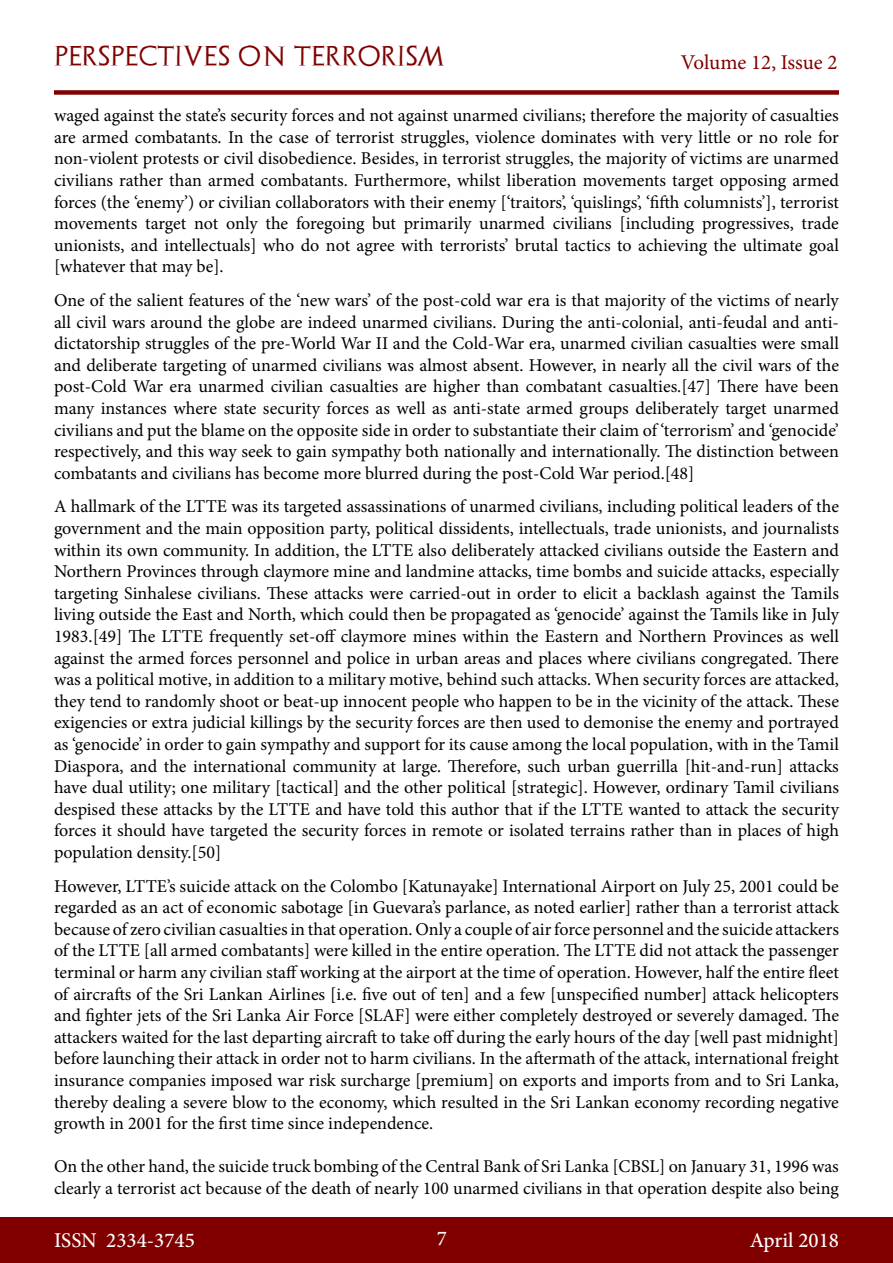
<style>
.page{position:relative;width:893px;height:1263px;background:#fff}
.page>*{position:absolute;margin:0;border:0;box-sizing:border-box;transform-origin:0 0}
.t1{font:500 21px "Minion Pro";color:#fff}
.t2{font:21px "Archeologicaps";letter-spacing:.045em;color:#800000}
.t3{font:21px "Minion Pro";letter-spacing:-.005em;color:#800000}
.t4{font:18px/21.6px "Minion Pro";color:#000;text-align:justify}
</style>
<div class="page">
<div style="left:0;top:1217px;width:893px;height:46px;background:#800000"></div>
<div style="left:54px;top:90px;width:785px;height:5px;background:#800000"></div>
<p class="t2" style="left:54px;top:43px;width:392px">PERSPECTIVES ON TERRORISM</p>
<p class="t3" style="left:681px;top:48px;width:158px">Volume 12, Issue 2</p>
<p class="t4" style="left:54px;top:105px;width:787px">waged against the state’s security forces and not against unarmed civilians; therefore the majority of casualties are armed combatants. In the case of terrorist struggles, violence dominates with very little or no role for non-violent protests or civil disobedience. Besides, in terrorist struggles, the majority of victims are unarmed civilians rather than armed combatants. Furthermore, whilst liberation movements target opposing armed forces (the ‘enemy’) or civilian collaborators with their enemy [‘traitors’, ‘quislings’, ‘fifth columnists’], terrorist movements target not only the foregoing but primarily unarmed civilians [including progressives, trade unionists, and intellectuals] who do not agree with terrorists’ brutal tactics to achieving the ultimate goal [whatever that may be].</p>
<p class="t4" style="left:54px;top:289px;width:787px">One of the salient features of the ‘new wars’ of the post-cold war era is that majority of the victims of nearly all civil wars around the globe are indeed unarmed civilians. During the anti-colonial, anti-feudal and anti&shy;dictatorship struggles of the pre-World War II and the Cold-War era, unarmed civilian casualties were small and deliberate targeting of unarmed civilians was almost absent. However, in nearly all the civil wars of the post-Cold War era unarmed civilian casualties are higher than combatant casualties.[47] There have been many instances where state security forces as well as anti-state armed groups deliberately target unarmed civilians and put the blame on the opposite side in order to substantiate their claim of ‘terrorism’ and ‘genocide’ respectively, and this way seek to gain sympathy both nationally and internationally. The distinction between combatants and civilians has become more blurred during the post-Cold War period.[48]</p>
<p class="t4" style="left:54px;top:496px;width:786px">A hallmark of the LTTE was its targeted assassinations of unarmed civilians, including political leaders of the government and the main opposition party, political dissidents, intellectuals, trade unionists, and journalists within its own community. In addition, the LTTE also deliberately attacked civilians outside the Eastern and Northern Provinces through claymore mine and landmine attacks, time bombs and suicide attacks, especially targeting Sinhalese civilians. These attacks were carried-out in order to elicit a backlash against the Tamils living outside the East and North, which could then be propagated as ‘genocide’ against the Tamils like in July 1983.[49] The LTTE frequently set-off claymore mines within the Eastern and Northern Provinces as well against the armed forces personnel and police in urban areas and places where civilians congregated. There was a political motive, in addition to a military motive, behind such attacks. When security forces are attacked, they tend to randomly shoot or beat-up innocent people who happen to be in the vicinity of the attack. These exigencies or extra judicial killings by the security forces are then used to demonise the enemy and portrayed as ‘genocide’ in order to gain sympathy and support for its cause among the local population, with in the Tamil Diaspora, and the international community at large. Therefore, such urban guerrilla [hit-and-run] attacks have dual utility; one military [tactical] and the other political [strategic]. However, ordinary Tamil civilians despised these attacks by the LTTE and have told this author that if the LTTE wanted to attack the security forces it should have targeted the security forces in remote or isolated terrains rather than in places of high population density.[50]</p>
<p class="t4" style="left:54px;top:875px;width:787px">However, LTTE’s suicide attack on the Colombo [Katunayake] International Airport on July 25, 2001 could be regarded as an act of economic sabotage [in Guevara’s parlance, as noted earlier] rather than a terrorist attack because of zero civilian casualties in that operation. Only a couple of air force personnel and the suicide attackers of the LTTE [all armed combatants] were killed in the entire operation. The LTTE did not attack the passenger terminal or harm any civilian staff working at the airport at the time of operation. However, half the entire fleet of aircrafts of the Sri Lankan Airlines [i.e. five out of ten] and a few [unspecified number] attack helicopters and fighter jets of the Sri Lanka Air Force [SLAF] were either completely destroyed or severely damaged. The attackers waited for the last departing aircraft to take off during the early hours of the day [well past midnight] before launching their attack in order not to harm civilians. In the aftermath of the attack, international freight insurance companies imposed war risk surcharge [premium] on exports and imports from and to Sri Lanka, thereby dealing a severe blow to the economy, which resulted in the Sri Lankan economy recording negative growth in 2001 for the first time since independence.</p>
<p class="t4" style="left:54px;top:1156px;width:786px">On the other hand, the suicide truck bombing of the Central Bank of Sri Lanka [CBSL] on January 31, 1996 was clearly a terrorist act because of the death of nearly 100 unarmed civilians in that operation despite also being</p>
<p class="t1" style="left:54px;top:1226px;width:142px">ISSN 2334-3745</p>
<p class="t1" style="left:437px;top:1224px;width:12px">7</p>
<p class="t1" style="left:750px;top:1226px;width:91px">April 2018</p>
</div>
